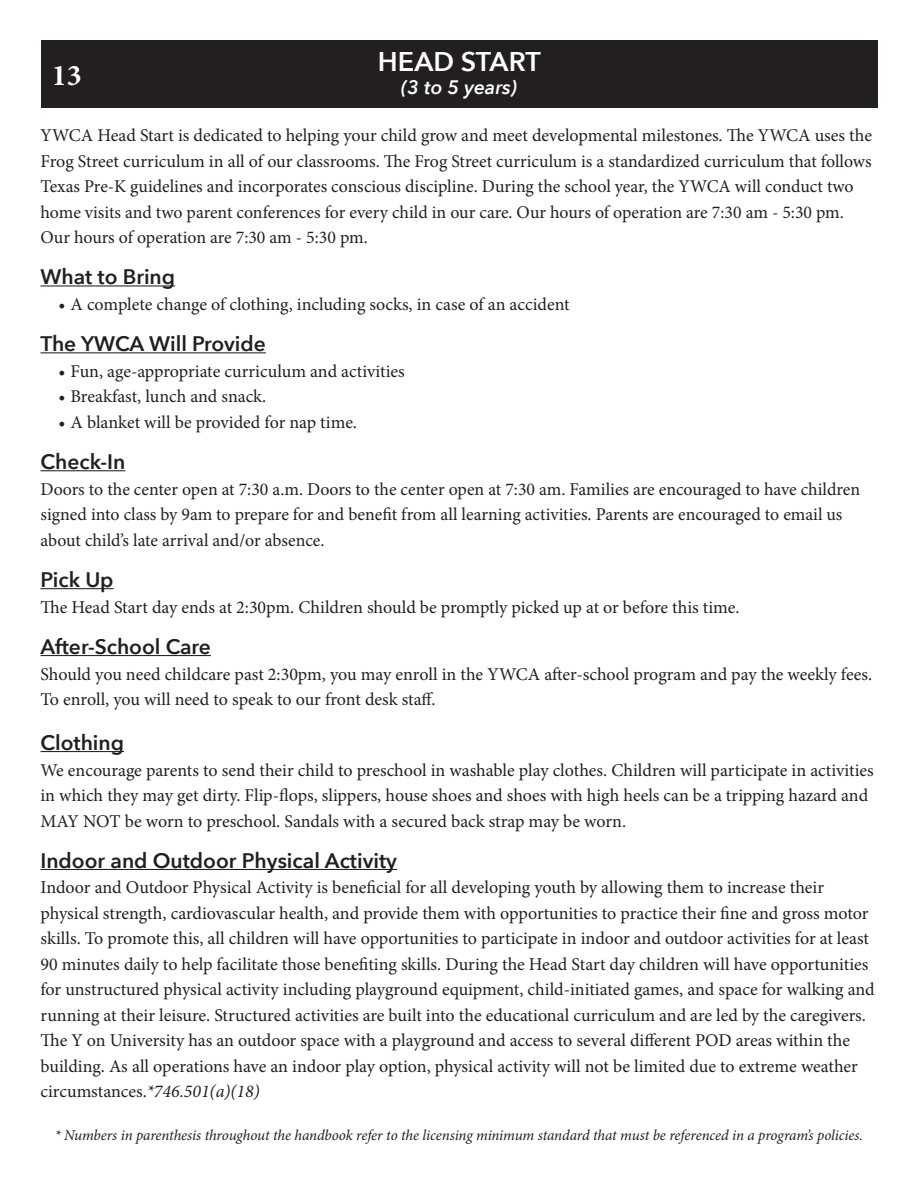
<style>
.page{position:relative;width:918px;height:1188px;background:#fff}
.page>*{position:absolute;margin:0;border:0;box-sizing:border-box;transform-origin:0 0}
.t1{font:700 30px "Minion Pro";color:#fff}
.t2{font:600 27px "Avenir Next";color:#fff}
.t3{font:600 21px "Avenir Next";color:#231f20}
.t4{font:italic 600 19.5px "Avenir Next";color:#fff}
.t5{font:18px/25.5px "Minion Pro";color:#231f20}
.t6{font:italic 15px "Minion Pro";letter-spacing:-.01em;color:#231f20}
.s1{font-style:italic}
</style>
<div class="page">
<div style="left:41px;top:40px;width:837px;height:68px;background:#231f20"></div>
<hr style="left:40px;top:285px;width:135px;height:1px;background:#231f20">
<hr style="left:40px;top:352px;width:226px;height:1px;background:#231f20">
<hr style="left:40px;top:470px;width:85px;height:1px;background:#231f20">
<hr style="left:40px;top:588px;width:74px;height:1px;background:#231f20">
<hr style="left:40px;top:655px;width:171px;height:1px;background:#231f20">
<hr style="left:40px;top:751px;width:84px;height:1px;background:#231f20">
<hr style="left:40px;top:869px;width:357px;height:1px;background:#231f20">
<p class="t2" style="left:378px;top:38px;width:164px">HEAD START</p>
<p class="t4" style="left:401px;top:70px;width:117px">(3 to 5 years)</p>
<p class="t5" style="left:40px;top:123px;width:833px">YWCA Head Start is dedicated to helping your child grow and meet developmental milestones. The YWCA uses the Frog Street curriculum in all of our classrooms. The Frog Street curriculum is a standardized curriculum that follows Texas Pre-K guidelines and incorporates conscious discipline. During the school year, the YWCA will conduct two home visits and two parent conferences for every child in our care. Our hours of operation are 7:30 am - 5:30 pm.</p>
<p class="t5" style="left:40px;top:225px;width:329px">Our hours of operation are 7:30 am - 5:30 pm.</p>
<p class="t3" style="left:40px;top:259px;width:136px">What to Bring</p>
<p class="t5" style="left:58px;top:291px;width:513px">• A complete change of clothing, including socks, in case of an accident</p>
<p class="t3" style="left:40px;top:326px;width:227px">The YWCA Will Provide</p>
<p class="t5" style="left:58px;top:358px;width:348px">• Fun, age-appropriate curriculum and activities</p>
<p class="t5" style="left:58px;top:384px;width:209px">• Breakfast, lunch and snack.</p>
<p class="t5" style="left:58px;top:409px;width:300px">• A blanket will be provided for nap time.</p>
<p class="t3" style="left:40px;top:444px;width:86px">Check-In</p>
<p class="t5" style="left:40px;top:476px;width:821px">Doors to the center open at 7:30 a.m. Doors to the center open at 7:30 am. Families are encouraged to have children signed into class by 9am to prepare for and benefit from all learning activities. Parents are encouraged to email us about child’s late arrival and/or absence.</p>
<p class="t3" style="left:40px;top:562px;width:75px">Pick Up</p>
<p class="t5" style="left:40px;top:594px;width:701px">The Head Start day ends at 2:30pm. Children should be promptly picked up at or before this time.</p>
<p class="t3" style="left:40px;top:629px;width:172px">After-School Care</p>
<p class="t5" style="left:40px;top:661px;width:833px">Should you need childcare past 2:30pm, you may enroll in the YWCA after-school program and pay the weekly fees.<br>To enroll, you will need to speak to our front desk staff.</p>
<p class="t3" style="left:40px;top:725px;width:85px">Clothing</p>
<p class="t5" style="left:40px;top:757px;width:835px">We encourage parents to send their child to preschool in washable play clothes. Children will participate in activities in which they may get dirty. Flip-flops, slippers, house shoes and shoes with high heels can be a tripping hazard and<br>MAY NOT be worn to preschool. Sandals with a secured back strap may be worn.</p>
<p class="t3" style="left:40px;top:843px;width:358px">Indoor and Outdoor Physical Activity</p>
<p class="t5" style="left:40px;top:875px;width:836px">Indoor and Outdoor Physical Activity is beneficial for all developing youth by allowing them to increase their physical strength, cardiovascular health, and provide them with opportunities to practice their fine and gross motor skills. To promote this, all children will have opportunities to participate in indoor and outdoor activities for at least 90 minutes daily to help facilitate those benefiting skills. During the Head Start day children will have opportunities for unstructured physical activity including playground equipment, child-initiated games, and space for walking and running at their leisure. Structured activities are built into the educational curriculum and are led by the caregivers.<br>The Y on University has an outdoor space with a playground and access to several different POD areas within the building. As all operations have an indoor play option, physical activity will not be limited due to extreme weather circumstances.<span class="s1">*746.501(a)(18)</span></p>
<p class="t1" style="left:52px;top:55px;width:31px">13</p>
<p class="t6" style="left:55px;top:1125px;width:810px">* Numbers in parenthesis throughout the handbook refer to the licensing minimum standard that must be referenced in a program’s policies.</p>
</div>
